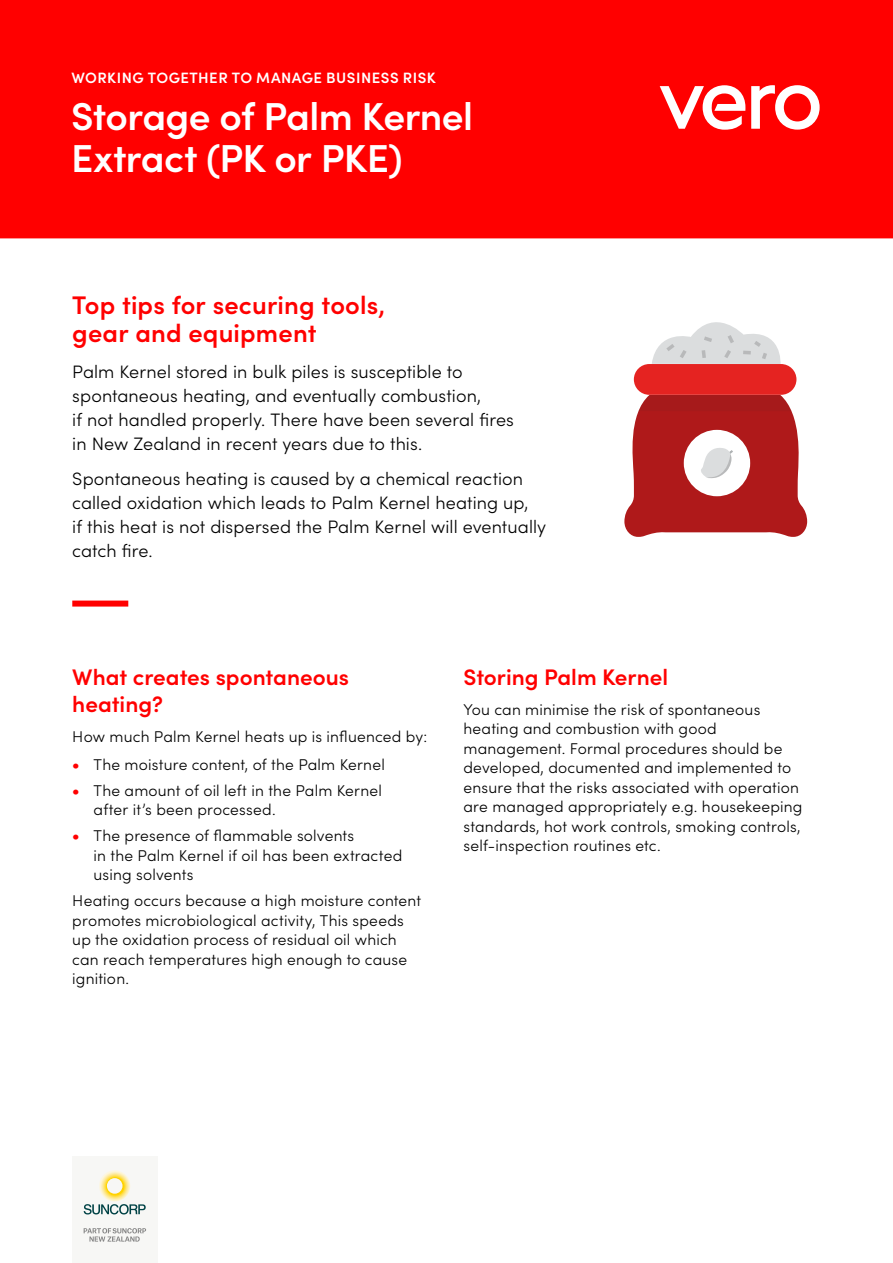
<style>
.page{position:relative;width:893px;height:1263px;background:#fff}
.page>*{position:absolute;margin:0;border:0;box-sizing:border-box;transform-origin:0 0}
.t1{font:600 39px/42px "Sofia Pro";letter-spacing:-.015em;color:#fff}
.t2{font:600 25.5px/27.8px "Sofia Pro";letter-spacing:.005em;color:#f00}
.t3{font:600 22.5px/27.6px "Sofia Pro";color:#f00}
.t4{font:300 18px/24px "Sofia Pro";letter-spacing:.005em;color:#000}
.t5{font:300 15.6px/19.5px "Sofia Pro";letter-spacing:.015em;color:#000}
.t6{font:600 15px "Sofia Pro";letter-spacing:.03em;color:#fff}
.s1{font-weight:700;font-size:16.5px;color:#f00}
</style>
<div class="page">
<div style="left:0;top:0;width:893px;height:238px;background:#f00"></div>
<div style="left:72px;top:1156px;width:85px;height:107px;background:#f7f7f5"></div>
<svg style="left:84px;top:1228px;width:62px;height:13px"></svg>
<svg style="left:84px;top:1186px;width:62px;height:28px"></svg>
<svg style="left:660px;top:85px;width:85px;height:45px"></svg>
<svg style="left:751px;top:85px;width:69px;height:45px"></svg>
<div style="left:72px;top:601px;width:56px;height:6px;background:#f00"></div>
<svg style="left:652px;top:322px;width:129px;height:42px"></svg>
<div style="left:634px;top:364px;width:162px;height:31px;background:#e52321;border-radius:15px"></div>
<svg style="left:624px;top:395px;width:183px;height:142px"></svg>
<p class="t6" style="left:71px;top:67px;width:366px">WORKING TOGETHER TO MANAGE BUSINESS RISK</p>
<h1 class="t1" style="left:71px;top:92px;width:403px">Storage of Palm Kernel<br>Extract (PK or PKE)</h1>
<h2 class="t2" style="left:72px;top:289px;width:314px">Top tips for securing tools, gear and equipment</h2>
<p class="t4" style="left:72px;top:359px;width:443px">Palm Kernel stored in bulk piles is susceptible to spontaneous heating, and eventually combustion,<br>if not handled properly. There have been several fires in New Zealand in recent years due to this.</p>
<p class="t4" style="left:72px;top:466px;width:475px">Spontaneous heating is caused by a chemical reaction called oxidation which leads to Palm Kernel heating up,<br>if this heat is not dispersed the Palm Kernel will eventually catch fire.</p>
<h3 class="t3" style="left:72px;top:661px;width:278px">What creates spontaneous heating?</h3>
<p class="t5" style="left:72px;top:726px;width:357px">How much Palm Kernel heats up is influenced by:</p>
<p class="t5" style="left:72px;top:754px;width:314px"><span class="s1">•</span> The moisture content, of the Palm Kernel</p>
<p class="t5" style="left:94px;top:780px;width:290px;text-indent:-21px"><span class="s1">•</span> The amount of oil left in the Palm Kernel after it’s been processed.</p>
<p class="t5" style="left:94px;top:825px;width:310px;text-indent:-21px"><span class="s1">•</span> The presence of flammable solvents<br>in the Palm Kernel if oil has been extracted using solvents</p>
<p class="t5" style="left:72px;top:890px;width:350px">Heating occurs because a high moisture content promotes microbiological activity, This speeds up the oxidation process of residual oil which can reach temperatures high enough to cause ignition.</p>
<h3 class="t3" style="left:463px;top:661px;width:206px">Storing Palm Kernel</h3>
<p class="t5" style="left:463px;top:699px;width:340px">You can minimise the risk of spontaneous heating and combustion with good management. Formal procedures should be developed, documented and implemented to ensure that the risks associated with operation are managed appropriately e.g. housekeeping standards, hot work controls, smoking controls, self-inspection routines etc.</p>
</div>
